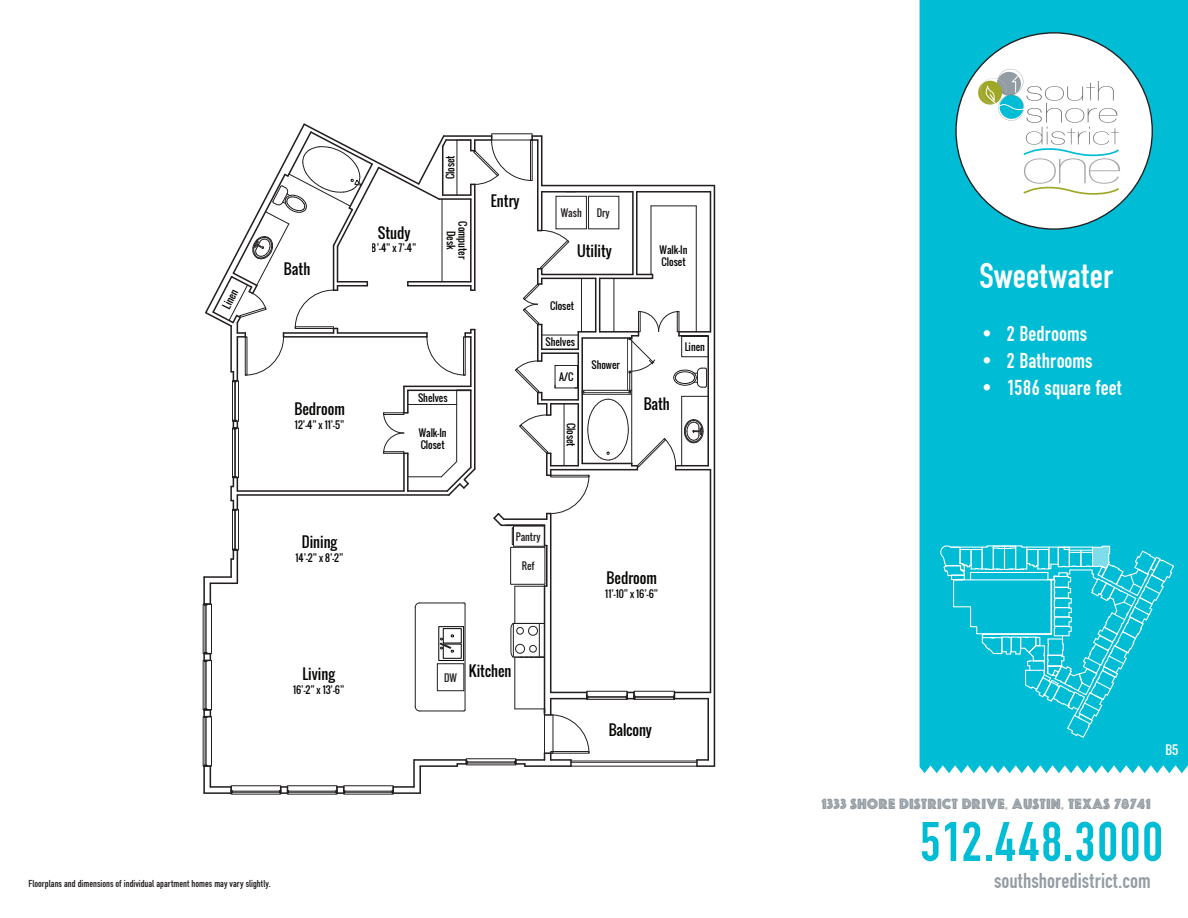
<style>
.page{position:relative;width:1188px;height:918px;background:#fff}
.page>*{position:absolute;margin:0;border:0;box-sizing:border-box;transform-origin:0 0}
.t1{font:58.5px "Fette Eng D";color:#00bdd5}
.t2{font:37.5px "Fette Eng D";color:#fff}
.t3{font:22.5px "Fette Eng D";color:#fff}
.t4{font:22.5px "Fette Eng D";color:#939ca2}
.t5{font:14.7px "Cg Phosphor";color:#939ca2}
.t6{font:14.25px "Oswald";color:#050504}
.t7{font:12px "Oswald";color:#fff}
.t8{font:10.5px "Fette Eng D";color:#231f20}
.t9{font:9.75px/11.7px "Oswald";color:#050504}
.t10{font:9.75px "Oswald";color:#231f20}
</style>
<div class="page">
<hr style="left:714px;top:186px;width:1px;height:580px;background:#231f20">
<hr style="left:550px;top:514px;width:1px;height:178px;background:#231f20">
<hr style="left:707px;top:699px;width:2px;height:61px;background:#231f20">
<hr style="left:710px;top:470px;width:1px;height:222px;background:#231f20">
<hr style="left:710px;top:192px;width:1px;height:140px;background:#231f20">
<hr style="left:542px;top:185px;width:172px;height:1px;background:#231f20">
<hr style="left:525px;top:765px;width:46px;height:2px;background:#231f20">
<hr style="left:420px;top:765px;width:37px;height:2px;background:#231f20">
<hr style="left:516px;top:759px;width:29px;height:2px;background:#231f20">
<hr style="left:674px;top:698px;width:34px;height:1px;background:#231f20">
<hr style="left:674px;top:692px;width:36px;height:1px;background:#231f20">
<hr style="left:637px;top:191px;width:73px;height:2px;background:#231f20">
<hr style="left:414px;top:759px;width:52px;height:2px;background:#231f20">
<svg style="left:696px;top:759px;width:18px;height:8px"></svg>
<hr style="left:419px;top:766px;width:2px;height:27px;background:#231f20">
<hr style="left:413px;top:760px;width:2px;height:27px;background:#231f20">
<hr style="left:204px;top:792px;width:27px;height:2px;background:#231f20">
<hr style="left:393px;top:792px;width:27px;height:2px;background:#231f20">
<hr style="left:210px;top:786px;width:21px;height:2px;background:#231f20">
<hr style="left:393px;top:786px;width:21px;height:2px;background:#231f20">
<hr style="left:204px;top:576px;width:27px;height:2px;background:#231f20">
<hr style="left:237px;top:550px;width:1px;height:33px;background:#231f20">
<hr style="left:420px;top:711px;width:44px;height:1px;background:#231f20">
<hr style="left:465px;top:604px;width:1px;height:106px;background:#231f20">
<hr style="left:415px;top:607px;width:1px;height:99px;background:#231f20">
<hr style="left:420px;top:603px;width:44px;height:1px;background:#231f20">
<hr style="left:676px;top:469px;width:34px;height:1px;background:#231f20">
<hr style="left:679px;top:331px;width:31px;height:2px;background:#231f20">
<hr style="left:571px;top:766px;width:126px;height:1px;background:#231f20">
<hr style="left:571px;top:762px;width:126px;height:1px;background:#231f20">
<hr style="left:571px;top:761px;width:126px;height:1px;background:#231f20">
<hr style="left:544px;top:586px;width:1px;height:129px;background:#231f20">
<hr style="left:514px;top:657px;width:1px;height:52px;background:#231f20">
<hr style="left:514px;top:586px;width:1px;height:37px;background:#231f20">
<hr style="left:345px;top:791px;width:47px;height:1px;background:#231f20">
<div style="left:343px;top:785px;width:51px;height:9px;border:1px solid #231f20"></div>
<hr style="left:232px;top:791px;width:48px;height:1px;background:#231f20">
<div style="left:231px;top:785px;width:50px;height:9px;border:1px solid #231f20"></div>
<svg style="left:230px;top:787px;width:3px;height:6px"></svg>
<svg style="left:392px;top:787px;width:2px;height:6px"></svg>
<hr style="left:289px;top:791px;width:47px;height:1px;background:#231f20">
<div style="left:287px;top:785px;width:50px;height:9px;border:1px solid #231f20"></div>
<svg style="left:279px;top:786px;width:10px;height:8px"></svg>
<svg style="left:336px;top:786px;width:9px;height:8px"></svg>
<hr style="left:203px;top:766px;width:2px;height:27px;background:#231f20">
<hr style="left:203px;top:577px;width:2px;height:27px;background:#231f20">
<hr style="left:206px;top:605px;width:1px;height:47px;background:#231f20">
<hr style="left:205px;top:605px;width:1px;height:47px;background:#231f20">
<div style="left:203px;top:604px;width:9px;height:50px;border:1px solid #231f20"></div>
<hr style="left:206px;top:718px;width:1px;height:47px;background:#231f20">
<hr style="left:205px;top:718px;width:1px;height:47px;background:#231f20">
<div style="left:203px;top:716px;width:9px;height:51px;border:1px solid #231f20"></div>
<svg style="left:204px;top:765px;width:7px;height:22px"></svg>
<svg style="left:204px;top:583px;width:33px;height:22px"></svg>
<hr style="left:206px;top:661px;width:1px;height:48px;background:#231f20">
<hr style="left:205px;top:661px;width:1px;height:48px;background:#231f20">
<div style="left:203px;top:660px;width:9px;height:50px;border:1px solid #231f20"></div>
<svg style="left:203px;top:708px;width:8px;height:10px"></svg>
<svg style="left:203px;top:652px;width:8px;height:10px"></svg>
<hr style="left:467px;top:762px;width:48px;height:1px;background:#231f20">
<div style="left:466px;top:758px;width:50px;height:7px;border:1px solid #231f20"></div>
<hr style="left:546px;top:546px;width:2px;height:40px;background:#231f20">
<hr style="left:515px;top:709px;width:30px;height:1px;background:#231f20">
<hr style="left:515px;top:586px;width:30px;height:1px;background:#231f20">
<hr style="left:588px;top:696px;width:38px;height:1px;background:#231f20">
<hr style="left:588px;top:697px;width:38px;height:1px;background:#231f20">
<div style="left:586px;top:691px;width:42px;height:9px;border:1px solid #231f20"></div>
<svg style="left:544px;top:692px;width:45px;height:74px"></svg>
<hr style="left:635px;top:696px;width:38px;height:1px;background:#231f20">
<hr style="left:635px;top:697px;width:38px;height:1px;background:#231f20">
<div style="left:634px;top:691px;width:41px;height:9px;border:1px solid #231f20"></div>
<svg style="left:673px;top:692px;width:2px;height:7px"></svg>
<div style="left:626px;top:692px;width:9px;height:7px;border:2px solid #231f20"></div>
<svg style="left:514px;top:760px;width:12px;height:6px"></svg>
<svg style="left:457px;top:760px;width:11px;height:6px"></svg>
<svg style="left:205px;top:124px;width:504px;height:453px"></svg>
<div style="left:510px;top:547px;width:35px;height:38px;border:1px solid #231f20"></div>
<div style="left:437px;top:663px;width:27px;height:28px;border:1px solid #231f20"></div>
<svg style="left:510px;top:623px;width:34px;height:35px"></svg>
<div style="left:556px;top:196px;width:31px;height:33px;border:1px solid #231f20"></div>
<div style="left:588px;top:196px;width:31px;height:33px;border:1px solid #231f20"></div>
<div style="left:438px;top:626px;width:26px;height:35px;border:1px solid #050504"></div>
<div style="left:443px;top:628px;width:19px;height:15px;border:1px solid #050504"></div>
<div style="left:443px;top:644px;width:19px;height:15px;border:1px solid #050504"></div>
<svg style="left:440px;top:634px;width:14px;height:19px"></svg>
<div style="left:920px;top:0;width:268px;height:773px;background:#00bdd5"></div>
<div style="left:956px;top:33px;width:196px;height:196px;background:#fff;border-radius:50%"></div>
<svg style="left:939px;top:545px;width:236px;height:194px;background:#18c3d8"></svg>
<svg style="left:978px;top:81px;width:24px;height:24px"></svg>
<svg style="left:981px;top:69px;width:139px;height:127px"></svg>
<p class="t6" style="left:284px;top:258px;width:28px">Bath</p>
<h3 class="t6" style="left:378px;top:222px;width:34px">Study</h3>
<p class="t9" style="left:372px;top:242px;width:46px">8’-4” x 7’-4”</p>
<p class="t9" style="left:444px;top:179px;width:26px;rotate:-90deg">Closet</p>
<p class="t9" style="left:469px;top:221px;width:39px;text-align:center;rotate:90deg">Computer<br>Desk</p>
<p class="t6" style="left:491px;top:190px;width:30px">Entry</p>
<p class="t10" style="left:561px;top:205px;width:22px">Wash</p>
<p class="t10" style="left:597px;top:205px;width:14px">Dry</p>
<p class="t6" style="left:577px;top:240px;width:37px">Utility</p>
<p class="t9" style="left:221px;top:305px;width:22px;rotate:-63deg">Linen</p>
<p class="t9" style="left:550px;top:300px;width:26px">Closet</p>
<p class="t6" style="left:294px;top:398px;width:52px">Bedroom</p>
<p class="t9" style="left:295px;top:419px;width:51px">12’-4” x 11’-5”</p>
<p class="t9" style="left:418px;top:392px;width:31px">Shelves</p>
<p class="t9" style="left:419px;top:427px;width:29px">Walk-In<br>Closet</p>
<p class="t9" style="left:545px;top:336px;width:31px">Shelves</p>
<p class="t9" style="left:559px;top:371px;width:16px">A/C</p>
<p class="t9" style="left:591px;top:359px;width:30px">Shower</p>
<p class="t9" style="left:577px;top:423px;width:26px;rotate:90deg">Closet</p>
<p class="t9" style="left:660px;top:244px;width:29px">Walk-In<br>Closet</p>
<p class="t9" style="left:685px;top:341px;width:22px">Linen</p>
<h3 class="t6" style="left:643px;top:394px;width:28px">Bath</h3>
<h3 class="t6" style="left:302px;top:531px;width:37px">Dining</h3>
<p class="t9" style="left:295px;top:552px;width:49px">14’-2” x 8’-2”</p>
<p class="t6" style="left:303px;top:664px;width:34px">Living</p>
<p class="t9" style="left:293px;top:684px;width:53px">16’-2” x 13’-6”</p>
<p class="t8" style="left:29px;top:878px;width:244px">Floorplans and dimensions of individual apartment homes may vary slightly.</p>
<p class="t10" style="left:516px;top:529px;width:26px">Pantry</p>
<p class="t10" style="left:522px;top:558px;width:14px">Ref</p>
<p class="t10" style="left:444px;top:670px;width:14px">DW</p>
<p class="t6" style="left:469px;top:660px;width:44px">Kitchen</p>
<h3 class="t6" style="left:607px;top:567px;width:52px">Bedroom</h3>
<p class="t9" style="left:605px;top:588px;width:54px">11’-10” x 16’-6”</p>
<h3 class="t6" style="left:608px;top:719px;width:45px">Balcony</h3>
<p class="t2" style="left:979px;top:256px;width:136px">Sweetwater</p>
<p class="t3" style="left:979px;top:322px;width:109px">• 2 Bedrooms</p>
<p class="t3" style="left:979px;top:349px;width:115px">• 2 Bathrooms</p>
<p class="t3" style="left:979px;top:376px;width:144px">• 1586 square feet</p>
<p class="t7" style="left:1165px;top:741px;width:14px">B5</p>
<p class="t5" style="left:821px;top:795px;width:331px">1333 SHORE DISTRICT DRIVE, AUSTIN, TEXAS 78741</p>
<p class="t1" style="left:919px;top:810px;width:246px">512.448.3000</p>
<p class="t4" style="left:994px;top:868px;width:158px">southshoredistrict.com</p>
</div>
